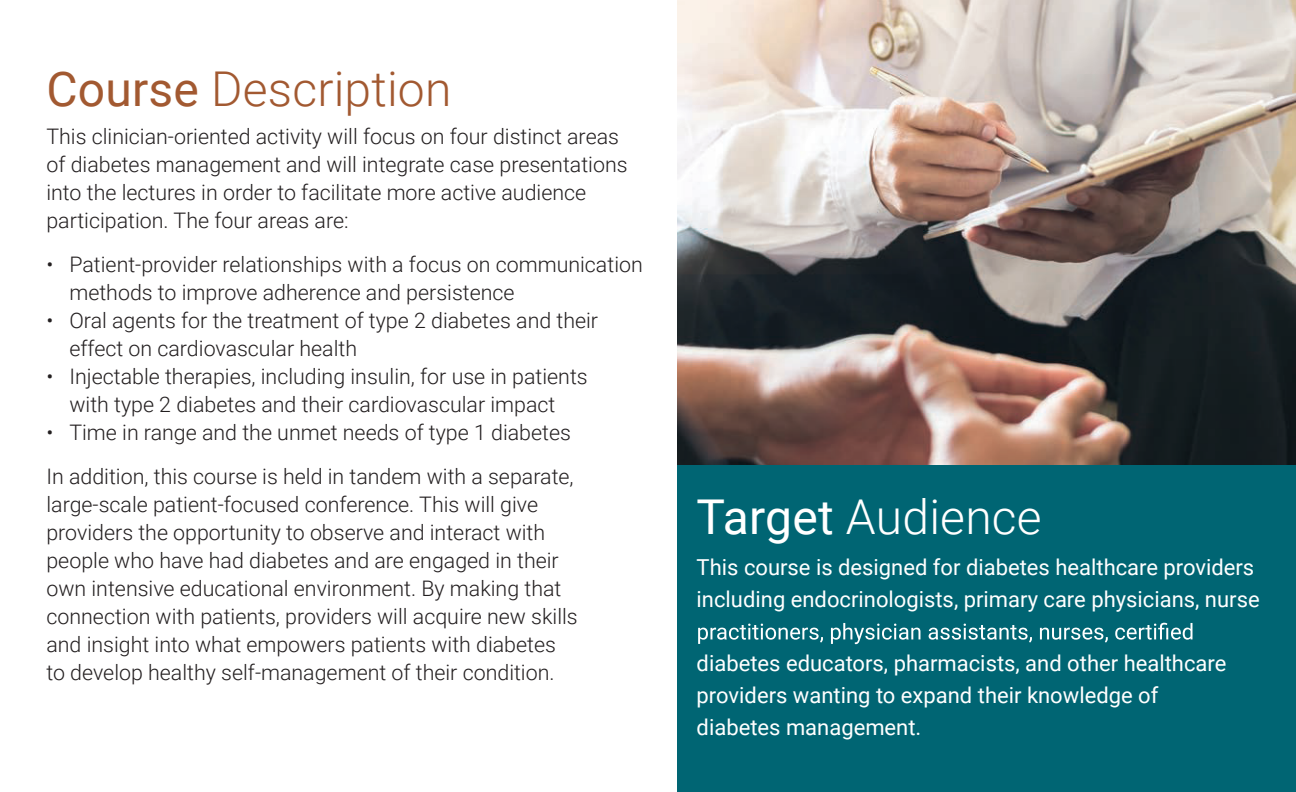
<style>
.page{position:relative;width:1296px;height:792px;background:#fff}
.page>*{position:absolute;margin:0;border:0;box-sizing:border-box;transform-origin:0 0}
.t1{font:300 48px "Roboto";letter-spacing:.005em;color:#a25931}
.t2{font:300 48px "Roboto";letter-spacing:.005em;color:#fff}
.t3{font:22px/32px "Roboto";color:#fff}
.t4{font:300 21.4px/28px "Roboto";color:#231f20}
.s1{font-weight:400}
</style>
<div class="page">
<img style="left:677px;top:0;width:619px;height:465px">
<div style="left:677px;top:465px;width:619px;height:327px;background:#006573"></div>
<svg style="left:698px;top:623px;width:494px;height:21px"></svg>
<h1 class="t1" style="left:46px;top:55px;width:406px"><span class="s1">Course</span> Description</h1>
<p class="t4" style="left:46px;top:122px;width:583px">This clinician-oriented activity will focus on four distinct areas of diabetes management and will integrate case presentations into the lectures in order to facilitate more active audience participation. The four areas are:</p>
<p class="t4" style="left:69px;top:250px;width:575px;text-indent:-23px">• Patient-provider relationships with a focus on communication methods to improve adherence and persistence</p>
<p class="t4" style="left:69px;top:306px;width:530px;text-indent:-23px">• Oral agents for the treatment of type 2 diabetes and their effect on cardiovascular health</p>
<p class="t4" style="left:46px;top:362px;width:543px;text-align:center">• Injectable therapies, including insulin, for use in patients with type 2 diabetes and their cardiovascular impact</p>
<p class="t4" style="left:46px;top:409px;width:529px;line-height:44px">• Time in range and the unmet needs of type 1 diabetes<br>In addition, this course is held in tandem with a separate,</p>
<p class="t4" style="left:46px;top:489px;width:533px">large-scale patient-focused conference. This will give providers the opportunity to observe and interact with people who have had diabetes and are engaged in their own intensive educational environment. By making that connection with patients, providers will acquire new skills and insight into what empowers patients with diabetes to develop healthy self-management of their condition.</p>
<h1 class="t2" style="left:697px;top:484px;width:346px"><span class="s1">Target</span> Audience</h1>
<p class="t3" style="left:697px;top:551px;width:565px">This course is designed for diabetes healthcare providers including endocrinologists, primary care physicians, nurse</p>
<p class="t3" style="left:697px;top:647px;width:531px">diabetes educators, pharmacists, and other healthcare providers wanting to expand their knowledge of diabetes management.</p>
</div>
